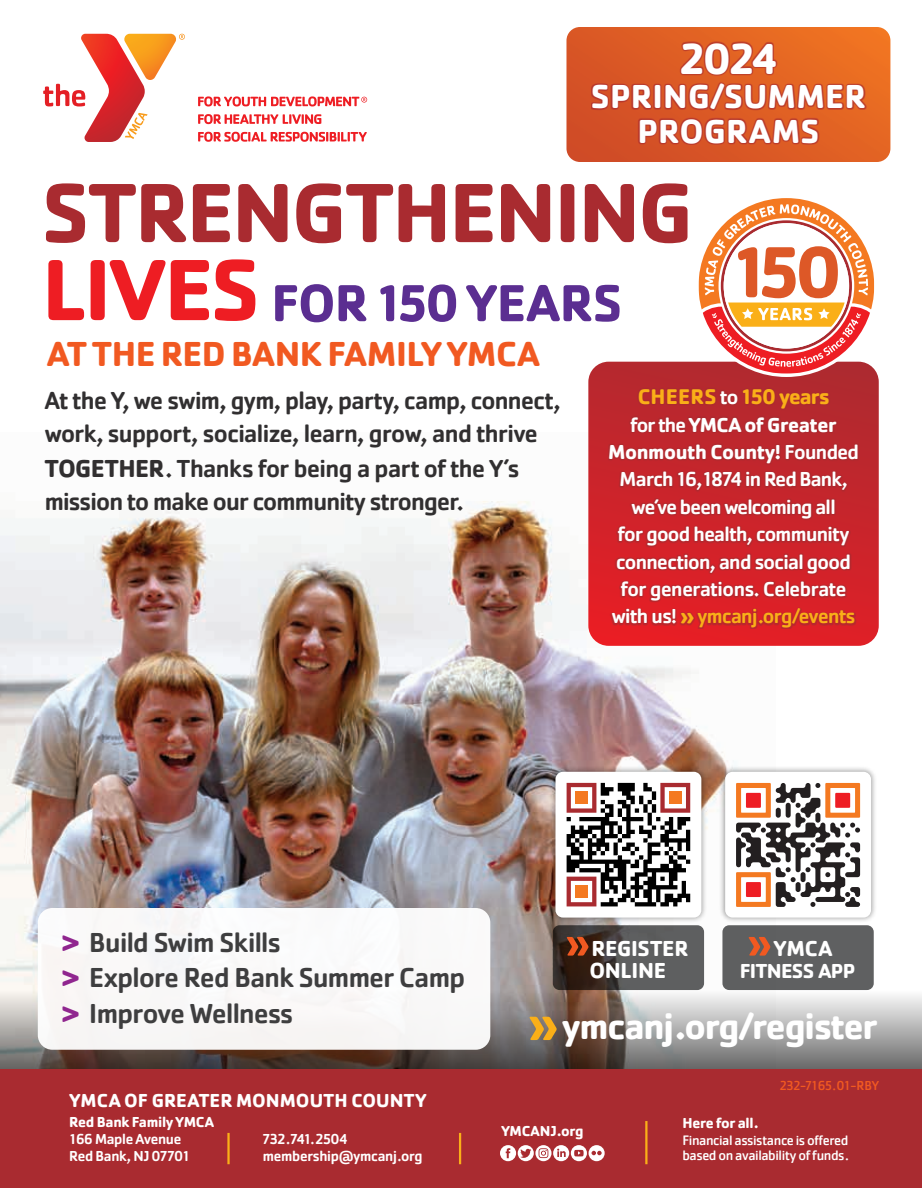
<style>
.page{position:relative;width:922px;height:1188px;background:#fff}
.page>*{position:absolute;margin:0;border:0;box-sizing:border-box;transform-origin:0 0}
.t1{font:700 90px "Cachet Pro";letter-spacing:-.025em;color:#ee1d23}
.t2{font:700 87px "Cachet Pro";letter-spacing:-.025em;color:#a92b30}
.t3{font:700 54px "Cachet Pro";letter-spacing:-.01em;color:#5b2e91}
.t4{font:700 45px "Cachet Pro";color:#fff}
.t5{font:700 37.5px "Cachet Pro";letter-spacing:-.03em;color:#fff}
.t6{font:700 36px "Cachet Pro";letter-spacing:-.015em;color:#f15921}
.t7{font:700 34.5px/34.5px "Cachet Pro";letter-spacing:.01em;color:#fff;text-align:center}
.t8{font:500 28.5px/35.4px "Cachet Pro";letter-spacing:-.02em;color:#3e3e3f}
.t9{font:500 25.5px/33.5px "Cachet Pro";letter-spacing:-.02em;color:#312f30}
.t10{font:700 22.5px/22.5px "Cachet Pro";letter-spacing:-.01em;color:#fff}
.t11{font:700 22.05px "Cachet Pro";color:#faaf18}
.t12{font:500 21px/27.3px "Cachet Pro";letter-spacing:-.03em;color:#fff;text-align:center}
.t13{font:700 21px "Cachet Pro";letter-spacing:-.03em;color:#fff}
.t14{font:700 19.5px "Cachet Pro";letter-spacing:.005em;color:#fff}
.t15{font:500 15px "Cachet Pro";letter-spacing:-.02em;color:#fff}
.t16{font:700 15px "Cachet Pro";letter-spacing:-.02em;color:#fff}
.t17{font:14.25px/14.5px "Cachet Pro";letter-spacing:-.03em;color:#fff}
.t18{font:13.5px "Cachet Pro";letter-spacing:-.005em;color:#f15921}
.s1{font-weight:700}
.s2{font-weight:500;font-size:21px;color:#fff}
.s3{font-size:29.4px;color:#faaf18}
.s4{color:#faaf18}
.s5{font-weight:700;font-size:34.2px;color:#90268f}
</style>
<div class="page">
<img style="left:0;top:501px;width:728px;height:419px">
<svg style="left:0;top:920px;width:921px;height:149px"></svg>
<div style="left:0;top:1069px;width:921px;height:119px;background:#a92b30"></div>
<hr style="left:645px;top:1121px;width:2px;height:43px;background:#faaf18">
<hr style="left:459px;top:1133px;width:2px;height:31px;background:#faaf18">
<hr style="left:227px;top:1133px;width:3px;height:31px;background:#faaf18">
<svg style="left:500px;top:1145px;width:104px;height:16px"></svg>
<svg style="left:566px;top:27px;width:324px;height:135px;background:#de6027"></svg>
<div style="left:38px;top:908px;width:452px;height:142px;background:#f9f8f8;border-radius:15px"></div>
<svg style="left:588px;top:362px;width:290px;height:284px;background:#cc2930"></svg>
<div style="left:591px;top:41px;width:275px;height:104px;background:#a92b30;opacity:.68"></div>
<div style="left:608px;top:388px;width:251px;height:241px;background:#a92b30;opacity:.68"></div>
<svg style="left:552px;top:925px;width:152px;height:65px;background:#4e4947"></svg>
<svg style="left:567px;top:937px;width:21px;height:19px"></svg>
<svg style="left:529px;top:1017px;width:27px;height:23px"></svg>
<div style="left:722px;top:925px;width:151px;height:65px;background:#5f6061;border-radius:7px"></div>
<svg style="left:748px;top:937px;width:22px;height:19px"></svg>
<div style="left:549px;top:765px;width:158px;height:159px;background:#000;opacity:.38"></div>
<div style="left:555px;top:772px;width:146px;height:146px;background:#fff;border-radius:7px"></div>
<svg style="left:566px;top:783px;width:124px;height:123px"></svg>
<svg style="left:198px;top:96px;width:169px;height:46px"></svg>
<svg style="left:43px;top:34px;width:142px;height:108px"></svg>
<div style="left:718px;top:765px;width:159px;height:159px;background:#000;opacity:.38"></div>
<div style="left:725px;top:772px;width:146px;height:146px;background:#fff;border-radius:7px"></div>
<svg style="left:736px;top:783px;width:124px;height:124px"></svg>
<svg style="left:698px;top:198px;width:176px;height:176px"></svg>
<h3 class="t4" style="left:680px;top:31px;width:98px">2024</h3>
<h3 class="t7" style="left:590px;top:79px;width:277px">SPRING/SUMMER<br>PROGRAMS</h3>
<h2 class="t2" style="left:42px;top:159px;width:653px">STRENGTHENING</h2>
<h1 class="t1" style="left:42px;top:234px;width:219px">LIVES</h1>
<h3 class="t3" style="left:271px;top:270px;width:352px">FOR 150 YEARS</h3>
<h3 class="t6" style="left:47px;top:332px;width:494px">AT THE RED BANK FAMILY YMCA</h3>
<p class="t9" style="left:45px;top:384px;width:517px">At the Y, we swim, gym, play, party, camp, connect, work, support, socialize, learn, grow, and thrive <span class="s1">TOGETHER</span>. Thanks for being a part of the Y’s mission to make our community stronger.</p>
<p class="t11" style="left:637px;top:383px;width:193px">CHEERS <span class="s2">to</span> 150 years</p>
<p class="t12" style="left:608px;top:411px;width:252px">for the <span class="s1">YMCA of Greater<br>Monmouth County!</span> Founded<br>March 16, 1874 in Red Bank, we’ve been welcoming all<br>for good health, community connection, and social good for generations. Celebrate with us! <span class="s3">»</span> <span class="s4">ymcanj.org/events</span></p>
<h3 class="t8" style="left:62px;top:925px;width:405px"><span class="s5">&gt;</span> Build Swim Skills<br><span class="s5">&gt;</span> Explore Red Bank Summer Camp <span class="s5">&gt;</span> Improve Wellness</h3>
<p class="t10" style="left:589px;top:937px;width:100px">REGISTER<br>ONLINE</p>
<p class="t10" style="left:773px;top:937px;width:60px">YMCA</p>
<p class="t13" style="left:739px;top:958px;width:117px">FITNESS APP</p>
<h3 class="t5" style="left:562px;top:1003px;width:316px">ymcanj.org/register</h3>
<p class="t14" style="left:70px;top:1089px;width:358px">YMCA OF GREATER MONMOUTH COUNTY</p>
<p class="t16" style="left:69px;top:1112px;width:146px">Red Bank Family YMCA</p>
<p class="t15" style="left:70px;top:1130px;width:112px">166 Maple Avenue</p>
<p class="t15" style="left:263px;top:1130px;width:86px">732.741.2504</p>
<p class="t15" style="left:69px;top:1147px;width:121px">Red Bank, NJ 07701</p>
<p class="t15" style="left:263px;top:1147px;width:161px">membership@ymcanj.org</p>
<p class="t16" style="left:501px;top:1121px;width:84px">YMCANJ.org</p>
<p class="t18" style="left:779px;top:1078px;width:101px">232-7165.01-RBY</p>
<p class="t16" style="left:682px;top:1113px;width:78px">Here for all.</p>
<p class="t17" style="left:682px;top:1133px;width:168px">Financial assistance is offered based on availability of funds.</p>
</div>
